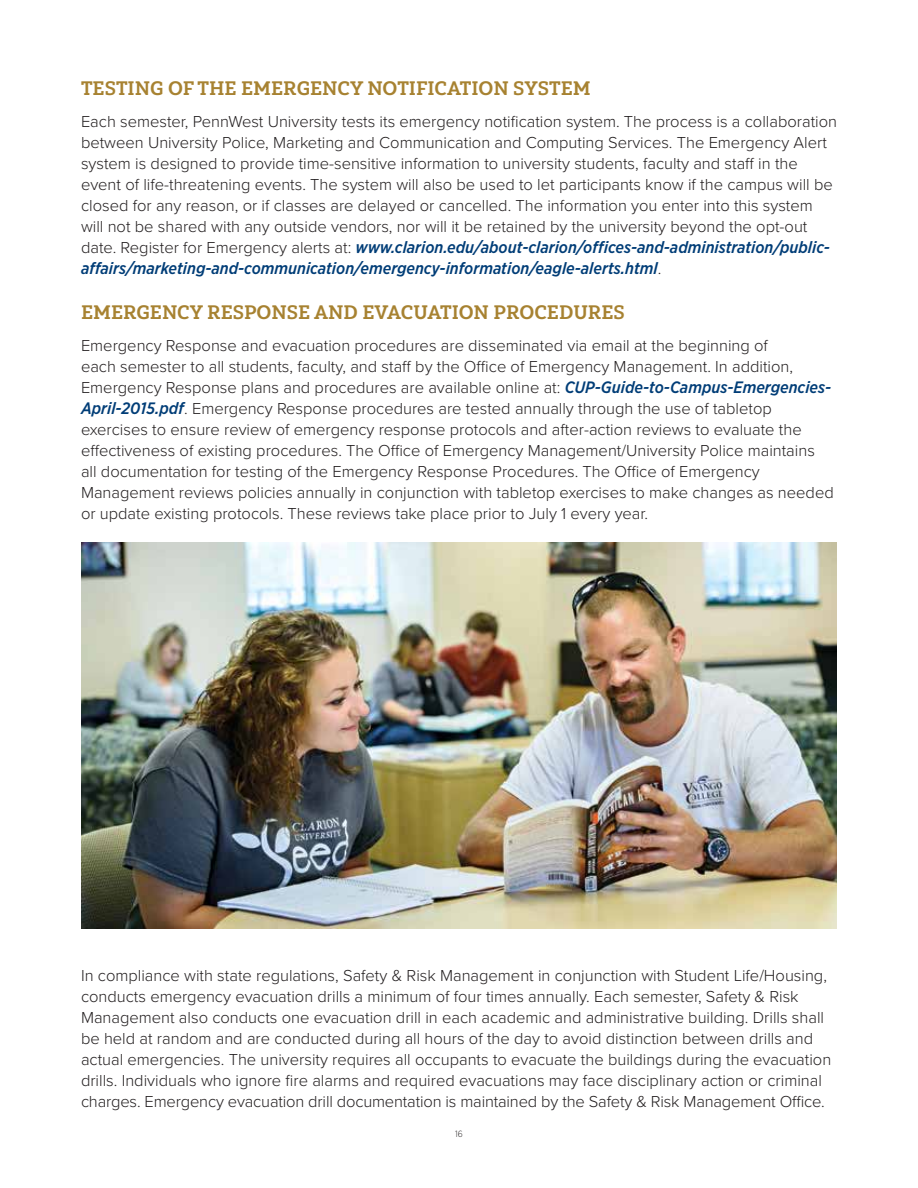
<style>
.page{position:relative;width:918px;height:1188px;background:#fff}
.page>*{position:absolute;margin:0;border:0;box-sizing:border-box;transform-origin:0 0}
.t1{font:19.5px "Yorkten Slab Nor Bol";color:#a78231}
.t2{font:300 16.5px/21px "Proxima Nova";color:#231f20}
.t3{font:italic 500 16.5px/21px "Gotham Narrow";color:#003d77}
.t4{font:300 9px "Gotham Narrow";color:#231f20}
.s1{font-family:"Proxima Nova";font-weight:300;font-style:normal;color:#231f20}
.s2{font-family:"Gotham Narrow";font-weight:500;font-style:italic;color:#003d77}
</style>
<div class="page">
<img style="left:81px;top:543px;width:756px;height:385px">
<p class="t1" style="left:81px;top:76px;width:511px">TESTING OF THE EMERGENCY NOTIFICATION SYSTEM</p>
<p class="t2" style="left:81px;top:110px;width:758px">Each semester, PennWest University tests its emergency notification system. The process is a collaboration between University Police, Marketing and Communication and Computing Services. The Emergency Alert system is designed to provide time-sensitive information to university students, faculty and staff in the event of life-threatening events. The system will also be used to let participants know if the campus will be closed for any reason, or if classes are delayed or cancelled. The information you enter into this system will not be shared with any outside vendors, nor will it be retained by the university beyond the opt-out</p>
<p class="t3" style="left:81px;top:236px;width:751px"><span class="s1">date. Register for Emergency alerts at:</span> www.clarion.edu/about-clarion/offices-and-administration/public&shy;affairs/marketing-and-communication/emergency-information/eagle-alerts.html<span class="s1">.</span></p>
<p class="t1" style="left:81px;top:300px;width:545px">EMERGENCY RESPONSE AND EVACUATION PROCEDURES</p>
<p class="t2" style="left:81px;top:334px;width:754px">Emergency Response and evacuation procedures are disseminated via email at the beginning of<br>each semester to all students, faculty, and staff by the Office of Emergency Management. In addition, Emergency Response plans and procedures are available online at: <span class="s2">CUP-Guide-to-Campus-Emergencies-April-2015.pdf</span>. Emergency Response procedures are tested annually through the use of tabletop exercises to ensure review of emergency response protocols and after-action reviews to evaluate the effectiveness of existing procedures. The Office of Emergency Management/University Police maintains all documentation for testing of the Emergency Response Procedures. The Office of Emergency Management reviews policies annually in conjunction with tabletop exercises to make changes as needed or update existing protocols. These reviews take place prior to July 1 every year.</p>
<p class="t2" style="left:81px;top:964px;width:752px">In compliance with state regulations, Safety &amp; Risk Management in conjunction with Student Life/Housing, conducts emergency evacuation drills a minimum of four times annually. Each semester, Safety &amp; Risk Management also conducts one evacuation drill in each academic and administrative building. Drills shall be held at random and are conducted during all hours of the day to avoid distinction between drills and actual emergencies. The university requires all occupants to evacuate the buildings during the evacuation drills. Individuals who ignore fire alarms and required evacuations may face disciplinary action or criminal charges. Emergency evacuation drill documentation is maintained by the Safety &amp; Risk Management Office.</p>
<p class="t4" style="left:455px;top:1129px;width:9px">16</p>
</div>
